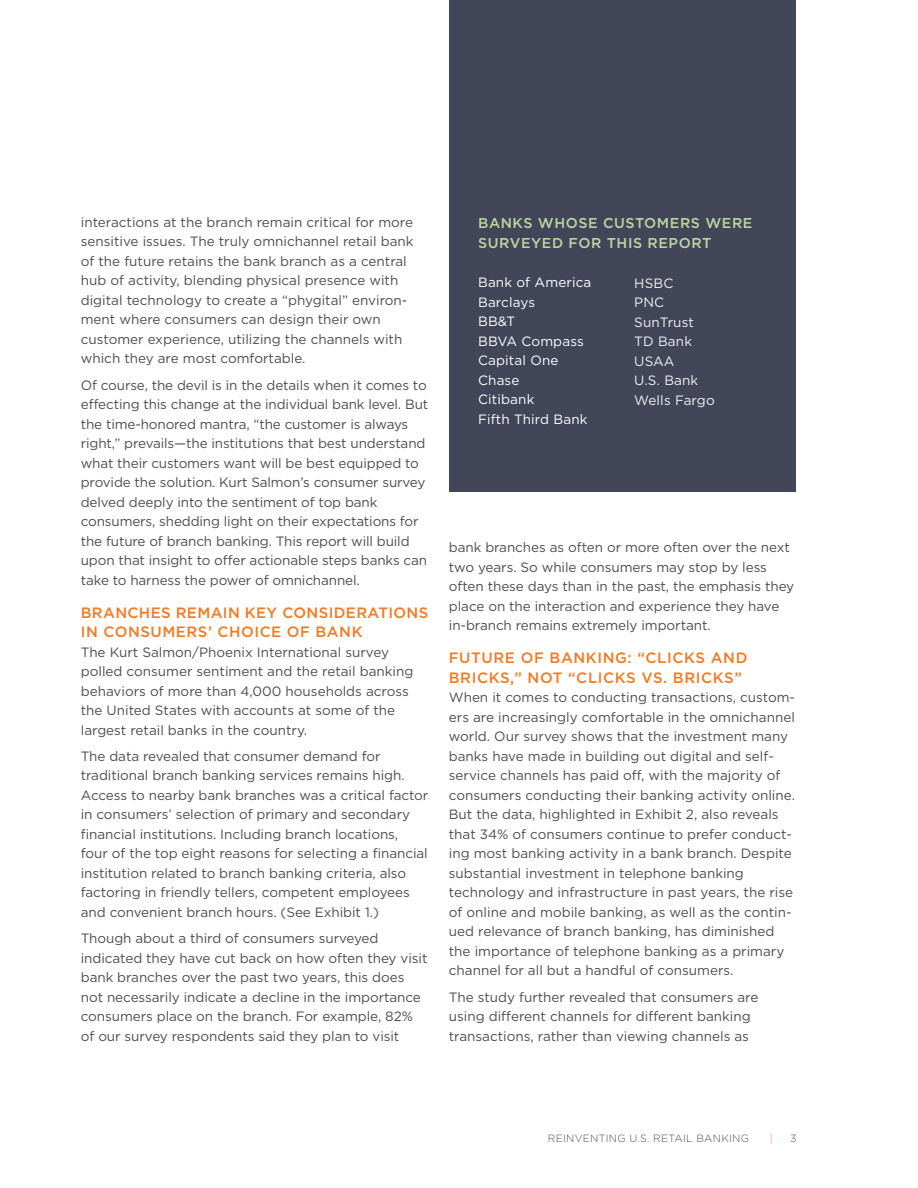
<style>
.page{position:relative;width:918px;height:1188px;background:#fff}
.page>*{position:absolute;margin:0;border:0;box-sizing:border-box;transform-origin:0 0}
.Orange_Subhead{font:500 15px/19.5px "Gotham";letter-spacing:.035em;color:#f47920}
.Sidebar_Header{font:500 14.25px "Gotham";letter-spacing:.04em;color:#bcd79e}
.Body{font:13.5px/19.5px "Gotham";letter-spacing:-.005em;color:#4d4d4f}
.Sidebar_Body_Text{font:13.5px "Gotham";letter-spacing:.01em;color:#fff}
.Sidebar_Body_Text-2{font:13.5px "Gotham";letter-spacing:.01em;color:#f1f0f2}
.Footer_and_Page_Numb{font:300 10.5px "Gotham";letter-spacing:.025em;color:#4d4d4f}
.Footer_and_Page_Numb-2{font:300 10.5px "Gotham";color:#f47920}
</style>
<div class="page">
<div style="left:449px;top:0;width:347px;height:491px;background:#434659"></div>
<p class="Body" style="left:81px;top:212px;width:334px">interactions at the branch remain critical for more sensitive issues. The truly omnichannel retail bank of the future retains the bank branch as a central hub of activity, blending physical presence with digital technology to create a “phygital” environ&shy;ment where consumers can design their own customer experience, utilizing the channels with which they are most comfortable.</p>
<p class="Body" style="left:81px;top:375px;width:349px">Of course, the devil is in the details when it comes to effecting this change at the individual bank level. But the time-honored mantra, “the customer is always right,” prevails—the institutions that best understand what their customers want will be best equipped to provide the solution. Kurt Salmon’s consumer survey delved deeply into the sentiment of top bank consumers, shedding light on their expectations for the future of branch banking. This report will build upon that insight to offer actionable steps banks can take to harness the power of omnichannel.</p>
<p class="Orange_Subhead" style="left:81px;top:602px;width:349px">BRANCHES REMAIN KEY CONSIDERATIONS<br>IN CONSUMERS’ CHOICE OF BANK</p>
<p class="Body" style="left:81px;top:642px;width:334px">The Kurt Salmon/Phoenix International survey polled consumer sentiment and the retail banking behaviors of more than 4,000 households across the United States with accounts at some of the largest retail banks in the country.</p>
<p class="Body" style="left:81px;top:746px;width:349px">The data revealed that consumer demand for traditional branch banking services remains high.<br>Access to nearby bank branches was a critical factor in consumers’ selection of primary and secondary financial institutions. Including branch locations, four of the top eight reasons for selecting a financial institution related to branch banking criteria, also factoring in friendly tellers, competent employees and convenient branch hours. (See Exhibit 1.)</p>
<p class="Body" style="left:81px;top:928px;width:348px">Though about a third of consumers surveyed indicated they have cut back on how often they visit bank branches over the past two years, this does not necessarily indicate a decline in the importance consumers place on the branch. For example, 82% of our survey respondents said they plan to visit</p>
<p class="Sidebar_Header" style="left:478px;top:214px;width:276px">BANKS WHOSE CUSTOMERS WERE</p>
<p class="Sidebar_Header" style="left:478px;top:233px;width:235px">SURVEYED FOR THIS REPORT</p>
<p class="Sidebar_Body_Text" style="left:478px;top:274px;width:115px">Bank of America</p>
<p class="Sidebar_Body_Text" style="left:478px;top:293px;width:58px">Barclays</p>
<p class="Sidebar_Body_Text" style="left:478px;top:313px;width:39px">BB&amp;T</p>
<p class="Sidebar_Body_Text" style="left:478px;top:332px;width:107px">BBVA Compass</p>
<p class="Sidebar_Body_Text" style="left:478px;top:352px;width:82px">Capital One</p>
<p class="Sidebar_Body_Text" style="left:478px;top:371px;width:43px">Chase</p>
<p class="Sidebar_Body_Text" style="left:478px;top:391px;width:58px">Citibank</p>
<p class="Sidebar_Body_Text" style="left:478px;top:410px;width:111px">Fifth Third Bank</p>
<p class="Sidebar_Body_Text-2" style="left:634px;top:274px;width:41px">HSBC</p>
<p class="Sidebar_Body_Text-2" style="left:634px;top:294px;width:31px">PNC</p>
<p class="Sidebar_Body_Text-2" style="left:634px;top:313px;width:61px">SunTrust</p>
<p class="Sidebar_Body_Text-2" style="left:634px;top:333px;width:59px">TD Bank</p>
<p class="Sidebar_Body_Text-2" style="left:634px;top:352px;width:42px">USAA</p>
<p class="Sidebar_Body_Text-2" style="left:634px;top:372px;width:65px">U.S. Bank</p>
<p class="Sidebar_Body_Text-2" style="left:634px;top:391px;width:82px">Wells Fargo</p>
<p class="Body" style="left:449px;top:538px;width:347px">bank branches as often or more often over the next two years. So while consumers may stop by less often these days than in the past, the emphasis they place on the interaction and experience they have in-branch remains extremely important.</p>
<p class="Orange_Subhead" style="left:449px;top:648px;width:300px">FUTURE OF BANKING: “CLICKS AND<br>BRICKS,” NOT “CLICKS VS. BRICKS”</p>
<p class="Body" style="left:449px;top:688px;width:348px">When it comes to conducting transactions, custom&shy;ers are increasingly comfortable in the omnichannel world. Our survey shows that the investment many banks have made in building out digital and self&shy;service channels has paid off, with the majority of consumers conducting their banking activity online.<br>But the data, highlighted in Exhibit 2, also reveals that 34% of consumers continue to prefer conduct&shy;ing most banking activity in a bank branch. Despite substantial investment in telephone banking technology and infrastructure in past years, the rise of online and mobile banking, as well as the contin&shy;ued relevance of branch banking, has diminished the importance of telephone banking as a primary channel for all but a handful of consumers.</p>
<p class="Body" style="left:449px;top:987px;width:311px">The study further revealed that consumers are using different channels for different banking transactions, rather than viewing channels as</p>
<p class="Footer_and_Page_Numb" style="left:548px;top:1132px;width:203px">REINVENTING U.S. RETAIL BANKING</p>
<p class="Footer_and_Page_Numb-2" style="left:770px;top:1132px;width:5px">|</p>
<p class="Footer_and_Page_Numb" style="left:790px;top:1132px;width:8px">3</p>
</div>
